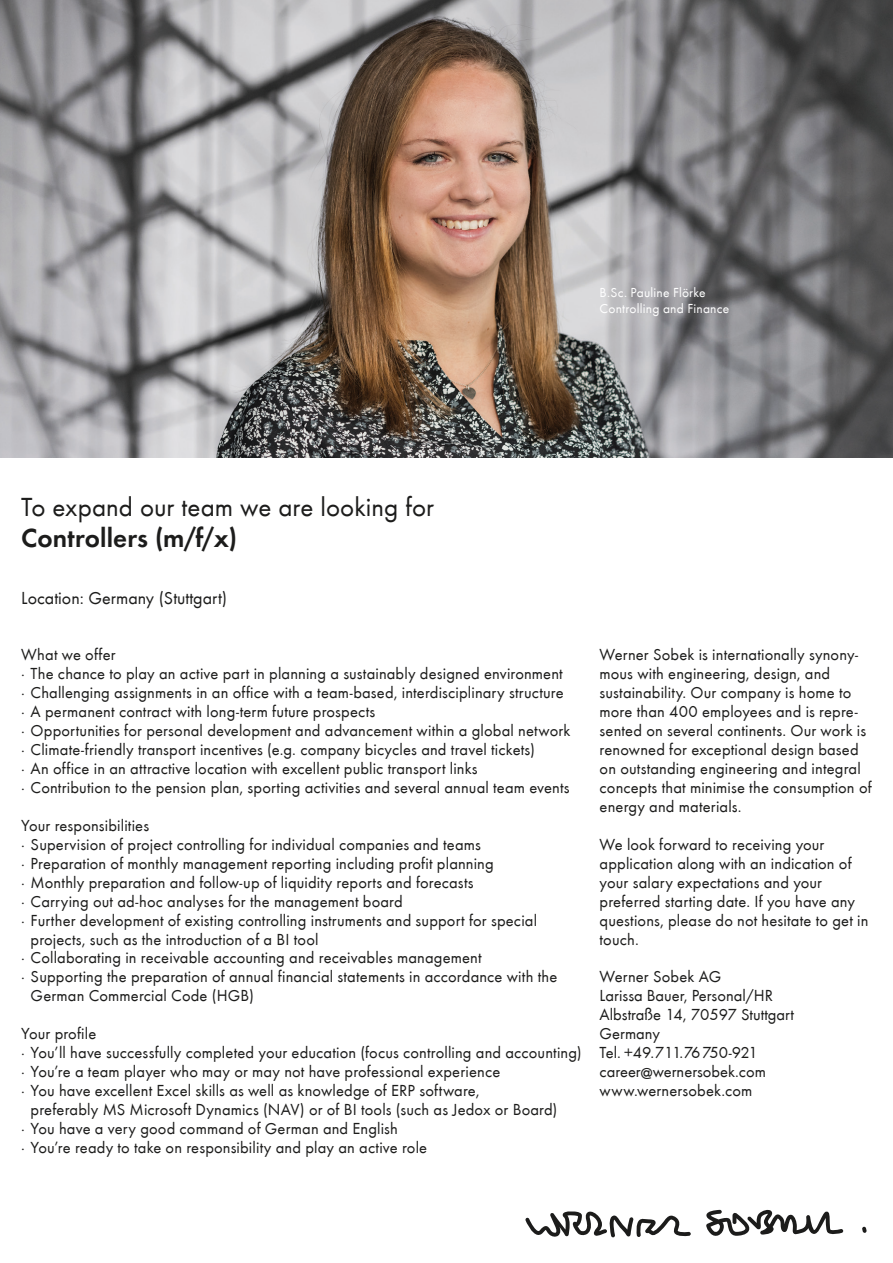
<style>
.page{position:relative;width:893px;height:1263px;background:#fff}
.page>*{position:absolute;margin:0;border:0;box-sizing:border-box;transform-origin:0 0}
.t1{font:27px "Futura T";color:#1c1c1b}
.t2{font:27px "Futura T Dem";letter-spacing:.005em;color:#1c1c1b}
.t3{font:18px "Futura T";color:#1c1c1b}
.t4{font:16.5px/18.9px "Futura T";letter-spacing:.01em;color:#1c1c1b}
.t5{font:13.5px/15.5px "Futura T";letter-spacing:.015em;color:#fff}
</style>
<div class="page">
<img style="left:0;top:0;width:893px;height:458px">
<svg style="left:862px;top:1226px;width:4px;height:7px"></svg>
<svg style="left:525px;top:1211px;width:166px;height:26px"></svg>
<svg style="left:706px;top:1209px;width:137px;height:27px"></svg>
<p class="t5" style="left:600px;top:285px;width:131px">B.Sc. Pauline Flörke<br>Controlling and Finance</p>
<h1 class="t1" style="left:21px;top:491px;width:414px">To expand our team we are looking for</h1>
<h1 class="t2" style="left:21px;top:522px;width:217px">Controllers (m/f/x)</h1>
<p class="t3" style="left:21px;top:587px;width:207px">Location: Germany (Stuttgart)</p>
<p class="t4" style="left:21px;top:645px;width:551px">What we offer<br>∙ The chance to play an active part in planning a sustainably designed environment ∙ Challenging assignments in an office with a team-based, interdisciplinary structure ∙ A permanent contract with long-term future prospects<br>∙ Opportunities for personal development and advancement within a global network ∙ Climate-friendly transport incentives (e.g. company bicycles and travel tickets)<br>∙ An office in an attractive location with excellent public transport links<br>∙ Contribution to the pension plan, sporting activities and several annual team events</p>
<p class="t4" style="left:21px;top:815px;width:129px">Your responsibilities</p>
<p class="t4" style="left:21px;top:834px;width:461px">∙ Supervision of project controlling for individual companies and teams</p>
<p class="t4" style="left:21px;top:853px;width:474px">∙ Preparation of monthly management reporting including profit planning</p>
<p class="t4" style="left:21px;top:872px;width:454px">∙ Monthly preparation and follow-up of liquidity reports and forecasts</p>
<p class="t4" style="left:21px;top:891px;width:383px">∙ Carrying out ad-hoc analyses for the management board</p>
<p class="t4" style="left:21px;top:910px;width:517px">∙ Further development of existing controlling instruments and support for special</p>
<p class="t4" style="left:31px;top:929px;width:289px">projects, such as the introduction of a BI tool</p>
<p class="t4" style="left:21px;top:948px;width:462px">∙ Collaborating in receivable accounting and receivables management</p>
<p class="t4" style="left:21px;top:967px;width:538px">∙ Supporting the preparation of annual financial statements in accordance with the</p>
<p class="t4" style="left:31px;top:986px;width:225px">German Commercial Code (HGB)</p>
<p class="t4" style="left:21px;top:1024px;width:77px">Your profile</p>
<p class="t4" style="left:21px;top:1043px;width:562px">∙ You’ll have successfully completed your education (focus controlling and accounting)</p>
<p class="t4" style="left:21px;top:1062px;width:481px">∙ You’re a team player who may or may not have professional experience</p>
<p class="t4" style="left:21px;top:1081px;width:460px">∙ You have excellent Excel skills as well as knowledge of ERP software,</p>
<p class="t4" style="left:31px;top:1100px;width:528px">preferably MS Microsoft Dynamics (NAV) or of BI tools (such as Jedox or Board)</p>
<p class="t4" style="left:21px;top:1119px;width:378px">∙ You have a very good command of German and English</p>
<p class="t4" style="left:21px;top:1138px;width:407px">∙ You’re ready to take on responsibility and play an active role</p>
<p class="t4" style="left:600px;top:645px;width:274px">Werner Sobek is internationally synony&shy;mous with engineering, design, and sustainability. Our company is home to more than 400 employees and is repre&shy;sented on several continents. Our work is renowned for exceptional design based on outstanding engineering and integral concepts that minimise the consumption of energy and materials.</p>
<p class="t4" style="left:600px;top:834px;width:270px">We look forward to receiving your application along with an indication of your salary expectations and your preferred starting date. If you have any questions, please do not hesitate to get in touch.</p>
<p class="t4" style="left:600px;top:967px;width:196px">Werner Sobek AG<br>Larissa Bauer, Personal/HR<br>Albstraße 14, 70597 Stuttgart<br>Germany<br>Tel. +49.711.76750-921 career@wernersobek.com www.wernersobek.com</p>
</div>
